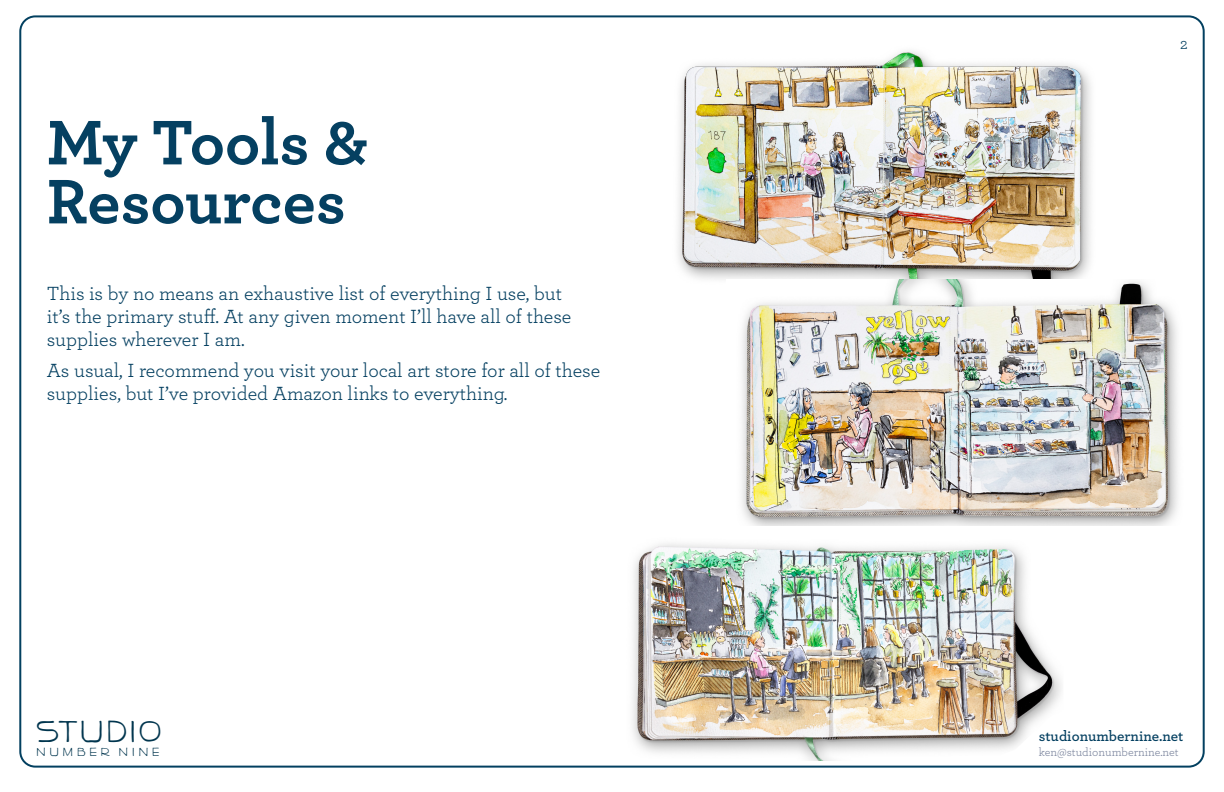
<style>
.page{position:relative;width:1224px;height:792px;background:#fff}
.page>*{position:absolute;margin:0;border:0;box-sizing:border-box;transform-origin:0 0}
.Sidebar_content{font:700 66px/59px "Archer";letter-spacing:-.005em;color:#054061}
.t1{font:31px "Neutraface Display Drafting";color:#00354e}
.Sidebar_content-2{font:20px/23px "Archer";color:#054061}
.t2{font:16px "Archer";color:#054061}
.t3{font:600 15px "Archer";color:#033f60}
.t4{font:12px "Archer";color:#78829b}
.t5{font:12px "Neutraface Display Drafting";letter-spacing:.24em;color:#00354e}
</style>
<div class="page">
<img style="left:632px;top:543px;width:429px;height:218px">
<img style="left:678px;top:51px;width:413px;height:229px">
<img style="left:741px;top:280px;width:437px;height:246px">
<p class="Sidebar_content" style="left:47px;top:109px;width:323px">My Tools &amp;<br>Resources</p>
<p class="Sidebar_content-2" style="left:47px;top:281px;width:526px">This is by no means an exhaustive list of everything I use, but it’s the primary stuff. At any given moment I’ll have all of these supplies wherever I am.</p>
<p class="Sidebar_content-2" style="left:47px;top:358px;width:555px">As usual, I recommend you visit your local art store for all of these supplies, but I’ve provided Amazon links to everything.</p>
<h2 class="t1" style="left:35px;top:713px;width:128px">STUDIO</h2>
<p class="t5" style="left:36px;top:745px;width:126px">NUMBER NINE</p>
<p class="t2" style="left:1180px;top:32px;width:9px">2</p>
<p class="t3" style="left:1039px;top:725px;width:146px">studionumbernine.net</p>
<p class="t4" style="left:1039px;top:744px;width:142px">ken@studionumbernine.net</p>
</div>
